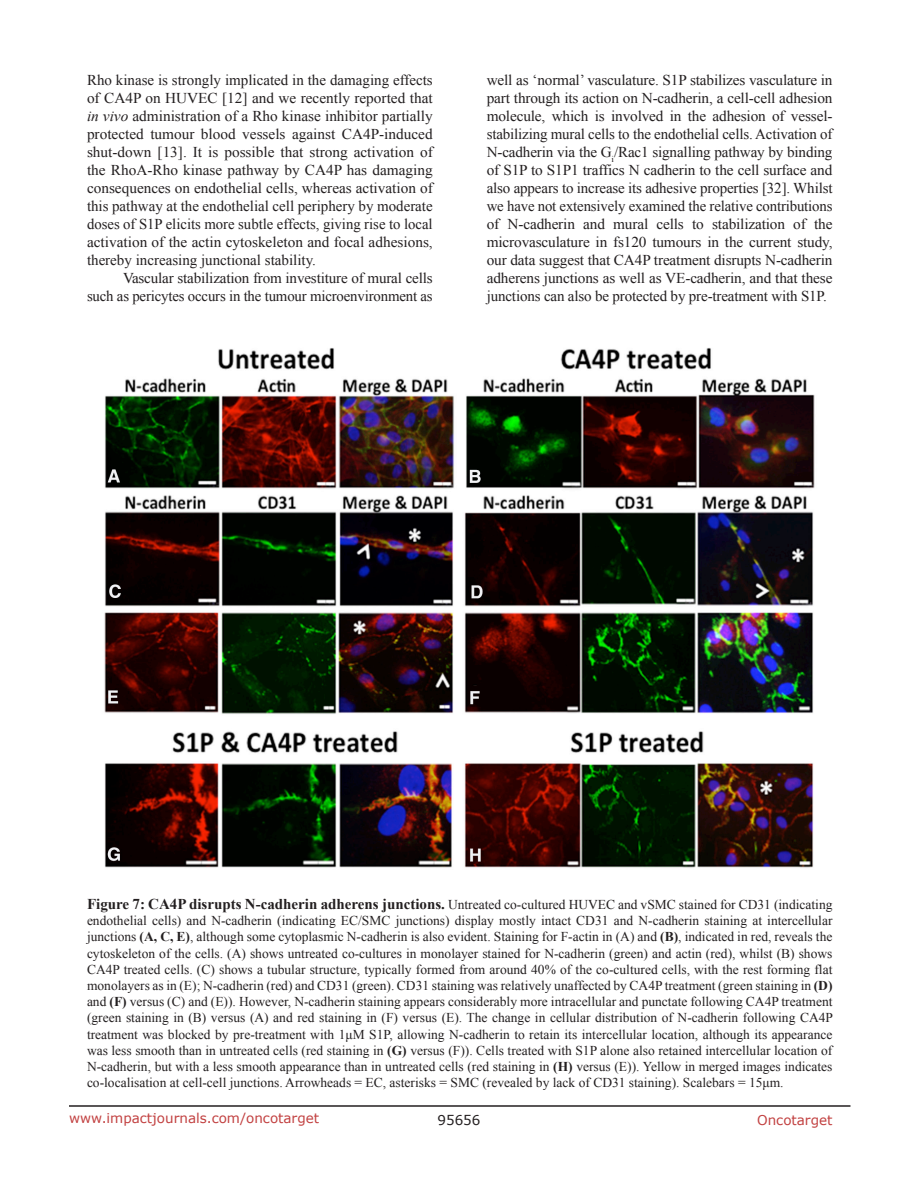
<style>
.page{position:relative;width:918px;height:1188px;background:#fff}
.page>*{position:absolute;margin:0;border:0;box-sizing:border-box;transform-origin:0 0}
.BodyText{font:15px/18px "Times New Roman";letter-spacing:-.01em;color:#231f20;text-align:justify}
.figuretext{font:13.5px/16.2px "Times New Roman";color:#231f20;text-align:justify}
.t1{font:13.5px "Verdana";color:#c24141}
.t2{font:13.5px "Verdana";color:#231f20}
.s1{font-style:italic}
.s2{font-weight:700;font-size:15px}
.s3{font-weight:700}
</style>
<div class="page">
<hr style="left:69px;top:1105px;width:781px;height:2px;background:#231f20">
<img style="left:104px;top:348px;width:711px;height:520px">
<p class="BodyText" style="left:87px;top:71px;width:347px">Rho kinase is strongly implicated in the damaging effects of CA4P on HUVEC [12] and we recently reported that <span class="s1">in vivo</span> administration of a Rho kinase inhibitor partially protected tumour blood vessels against CA4P-induced shut-down [13]. It is possible that strong activation of the RhoA-Rho kinase pathway by CA4P has damaging consequences on endothelial cells, whereas activation of this pathway at the endothelial cell periphery by moderate doses of S1P elicits more subtle effects, giving rise to local activation of the actin cytoskeleton and focal adhesions, thereby increasing junctional stability.</p>
<p class="BodyText" style="left:87px;top:269px;width:347px;text-align:right">Vascular stabilization from investiture of mural cells<br>such as pericytes occurs in the tumour microenvironment as</p>
<p class="BodyText" style="left:487px;top:71px;width:347px">well as ‘normal’ vasculature. S1P stabilizes vasculature in part through its action on N-cadherin, a cell-cell adhesion molecule, which is involved in the adhesion of vessel&shy;stabilizing mural cells to the endothelial cells. Activation of N-cadherin via the G<sub>i</sub>/Rac1 signalling pathway by binding of S1P to S1P1 traffics N cadherin to the cell surface and also appears to increase its adhesive properties [32]. Whilst we have not extensively examined the relative contributions of N-cadherin and mural cells to stabilization of the microvasculature in fs120 tumours in the current study, our data suggest that CA4P treatment disrupts N-cadherin adherens junctions as well as VE-cadherin, and that these junctions can also be protected by pre-treatment with S1P.</p>
<p class="figuretext" style="left:87px;top:896px;width:748px"><span class="s2">Figure 7: CA4P disrupts N-cadherin adherens junctions.</span> Untreated co-cultured HUVEC and vSMC stained for CD31 (indicating endothelial cells) and N-cadherin (indicating EC/SMC junctions) display mostly intact CD31 and N-cadherin staining at intercellular junctions <span class="s3">(A, C, E)</span>, although some cytoplasmic N-cadherin is also evident. Staining for F-actin in (A) and <span class="s3">(B)</span>, indicated in red, reveals the cytoskeleton of the cells. (A) shows untreated co-cultures in monolayer stained for N-cadherin (green) and actin (red), whilst (B) shows CA4P treated cells. (C) shows a tubular structure, typically formed from around 40% of the co-cultured cells, with the rest forming flat monolayers as in (E); N-cadherin (red) and CD31 (green). CD31 staining was relatively unaffected by CA4P treatment (green staining in <span class="s3">(D) </span>and <span class="s3">(F)</span> versus (C) and (E)). However, N-cadherin staining appears considerably more intracellular and punctate following CA4P treatment (green staining in (B) versus (A) and red staining in (F) versus (E). The change in cellular distribution of N-cadherin following CA4P treatment was blocked by pre-treatment with 1μM S1P, allowing N-cadherin to retain its intercellular location, although its appearance was less smooth than in untreated cells (red staining in <span class="s3">(G)</span> versus (F)). Cells treated with S1P alone also retained intercellular location of N-cadherin, but with a less smooth appearance than in untreated cells (red staining in <span class="s3">(H)</span> versus (E)). Yellow in merged images indicates co-localisation at cell-cell junctions. Arrowheads = EC, asterisks = SMC (revealed by lack of CD31 staining). Scalebars = 15μm.</p>
<p class="t1" style="left:69px;top:1109px;width:252px">www.impactjournals.com/oncotarget</p>
<p class="t2" style="left:438px;top:1111px;width:44px">95656</p>
<p class="t1" style="left:757px;top:1111px;width:77px">Oncotarget</p>
</div>
